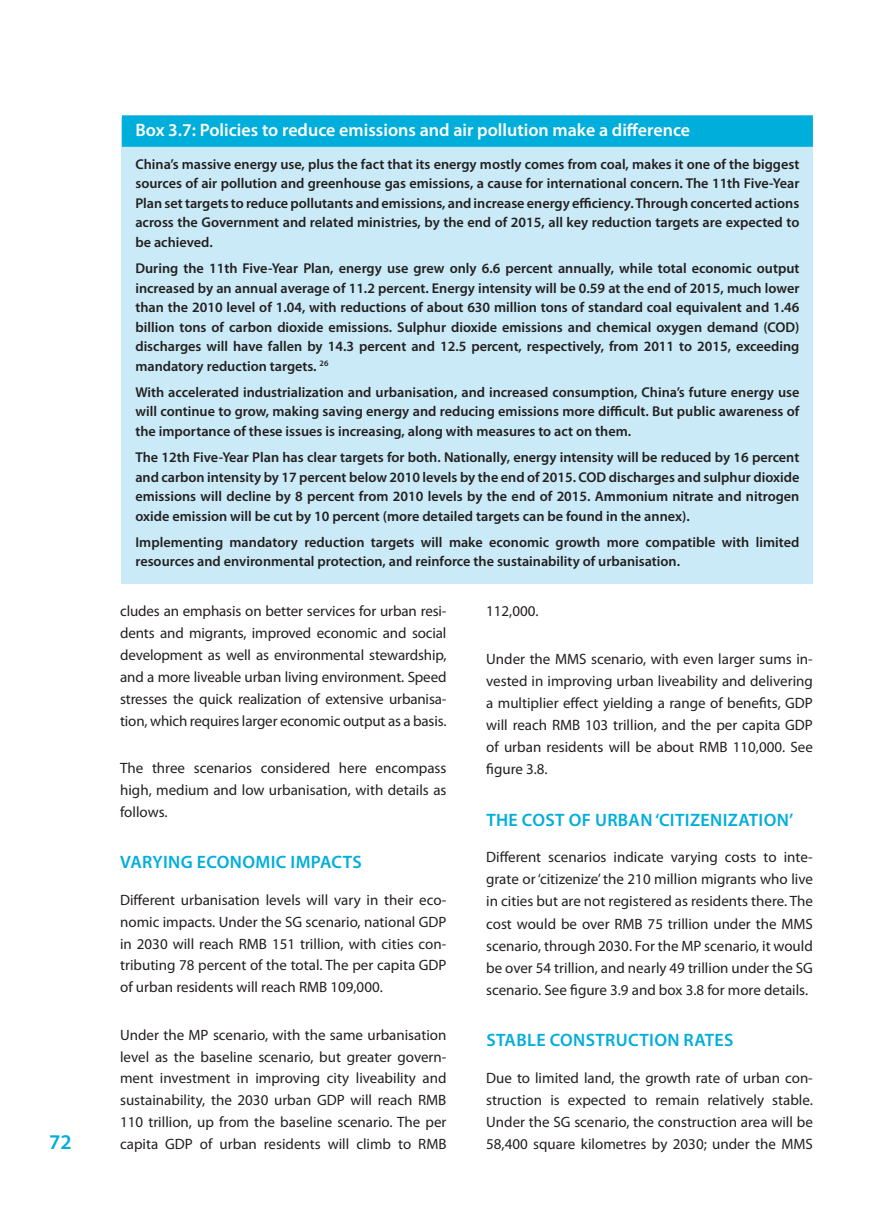
<style>
.page{position:relative;width:893px;height:1212px;background:#fff}
.page>*{position:absolute;margin:0;border:0;box-sizing:border-box;transform-origin:0 0}
.t1{font:600 21px "Myriad Pro";color:#00aedc}
.二级标题{font:600 18px "Myriad Pro";letter-spacing:.02em;color:#00aedc}
.专栏{font:600 18px "Myriad Pro";color:#fff}
.正文1{font:15px/21.9px "Myriad Pro";color:#231f20;text-align:justify}
.专栏字{font:600 14.25px/19.5px "Myriad Pro";color:#231f20;text-align:justify}
</style>
<div class="page">
<div style="left:122px;top:119px;width:691px;height:465px;background:#c9eaf6"></div>
<div style="left:122px;top:115px;width:691px;height:32px;background:#00aedc"></div>
<h1 class="t1" style="left:49px;top:1128px;width:24px">72</h1>
<p class="专栏" style="left:135px;top:119px;width:556px">Box 3.7: Policies to reduce emissions and air pollution make a difference</p>
<p class="专栏字" style="left:135px;top:154px;width:666px">China’s massive energy use, plus the fact that its energy mostly comes from coal, makes it one of the biggest sources of air pollution and greenhouse gas emissions, a cause for international concern. The 11th Five-Year Plan set targets to reduce pollutants and emissions, and increase energy efficiency. Through concerted actions across the Government and related ministries, by the end of 2015, all key reduction targets are expected to be achieved.</p>
<p class="专栏字" style="left:135px;top:258px;width:666px">During the 11th Five-Year Plan, energy use grew only 6.6 percent annually, while total economic output increased by an annual average of 11.2 percent. Energy intensity will be 0.59 at the end of 2015, much lower than the 2010 level of 1.04, with reductions of about 630 million tons of standard coal equivalent and 1.46 billion tons of carbon dioxide emissions. Sulphur dioxide emissions and chemical oxygen demand (COD) discharges will have fallen by 14.3 percent and 12.5 percent, respectively, from 2011 to 2015, exceeding mandatory reduction targets. <sup>26</sup></p>
<p class="专栏字" style="left:135px;top:382px;width:665px">With accelerated industrialization and urbanisation, and increased consumption, China’s future energy use will continue to grow, making saving energy and reducing emissions more difficult. But public awareness of the importance of these issues is increasing, along with measures to act on them.</p>
<p class="专栏字" style="left:135px;top:447px;width:665px">The 12th Five-Year Plan has clear targets for both. Nationally, energy intensity will be reduced by 16 percent and carbon intensity by 17 percent below 2010 levels by the end of 2015. COD discharges and sulphur dioxide emissions will decline by 8 percent from 2010 levels by the end of 2015. Ammonium nitrate and nitrogen oxide emission will be cut by 10 percent (more detailed targets can be found in the annex).</p>
<p class="专栏字" style="left:135px;top:532px;width:665px">Implementing mandatory reduction targets will make economic growth more compatible with limited resources and environmental protection, and reinforce the sustainability of urbanisation.</p>
<p class="正文1" style="left:120px;top:600px;width:328px">cludes an emphasis on better services for urban resi&shy;dents and migrants, improved economic and social development as well as environmental stewardship, and a more liveable urban living environment. Speed stresses the quick realization of extensive urbanisa&shy;tion, which requires larger economic output as a basis.</p>
<p class="正文1" style="left:120px;top:757px;width:328px">The three scenarios considered here encompass high, medium and low urbanisation, with details as follows.</p>
<p class="二级标题" style="left:120px;top:851px;width:243px">VARYING ECONOMIC IMPACTS</p>
<p class="正文1" style="left:120px;top:889px;width:328px">Different urbanisation levels will vary in their eco&shy;nomic impacts. Under the SG scenario, national GDP in 2030 will reach RMB 151 trillion, with cities con&shy;tributing 78 percent of the total. The per capita GDP of urban residents will reach RMB 109,000.</p>
<p class="正文1" style="left:120px;top:1023px;width:328px">Under the MP scenario, with the same urbanisation level as the baseline scenario, but greater govern&shy;ment investment in improving city liveability and sustainability, the 2030 urban GDP will reach RMB 110 trillion, up from the baseline scenario. The per capita GDP of urban residents will climb to RMB</p>
<p class="正文1" style="left:486px;top:600px;width:54px">112,000.</p>
<p class="正文1" style="left:486px;top:648px;width:328px">Under the MMS scenario, with even larger sums in&shy;vested in improving urban liveability and delivering a multiplier effect yielding a range of benefits, GDP will reach RMB 103 trillion, and the per capita GDP of urban residents will be about RMB 110,000. See figure 3.8.</p>
<p class="二级标题" style="left:486px;top:808px;width:308px">THE COST OF URBAN ‘CITIZENIZATION’</p>
<p class="正文1" style="left:486px;top:846px;width:328px">Different scenarios indicate varying costs to inte&shy;grate or ‘citizenize’ the 210 million migrants who live in cities but are not registered as residents there. The cost would be over RMB 75 trillion under the MMS scenario, through 2030. For the MP scenario, it would be over 54 trillion, and nearly 49 trillion under the SG scenario. See figure 3.9 and box 3.8 for more details.</p>
<p class="二级标题" style="left:486px;top:1029px;width:249px">STABLE CONSTRUCTION RATES</p>
<p class="正文1" style="left:486px;top:1066px;width:328px">Due to limited land, the growth rate of urban con&shy;struction is expected to remain relatively stable.<br>Under the SG scenario, the construction area will be 58,400 square kilometres by 2030; under the MMS</p>
</div>
